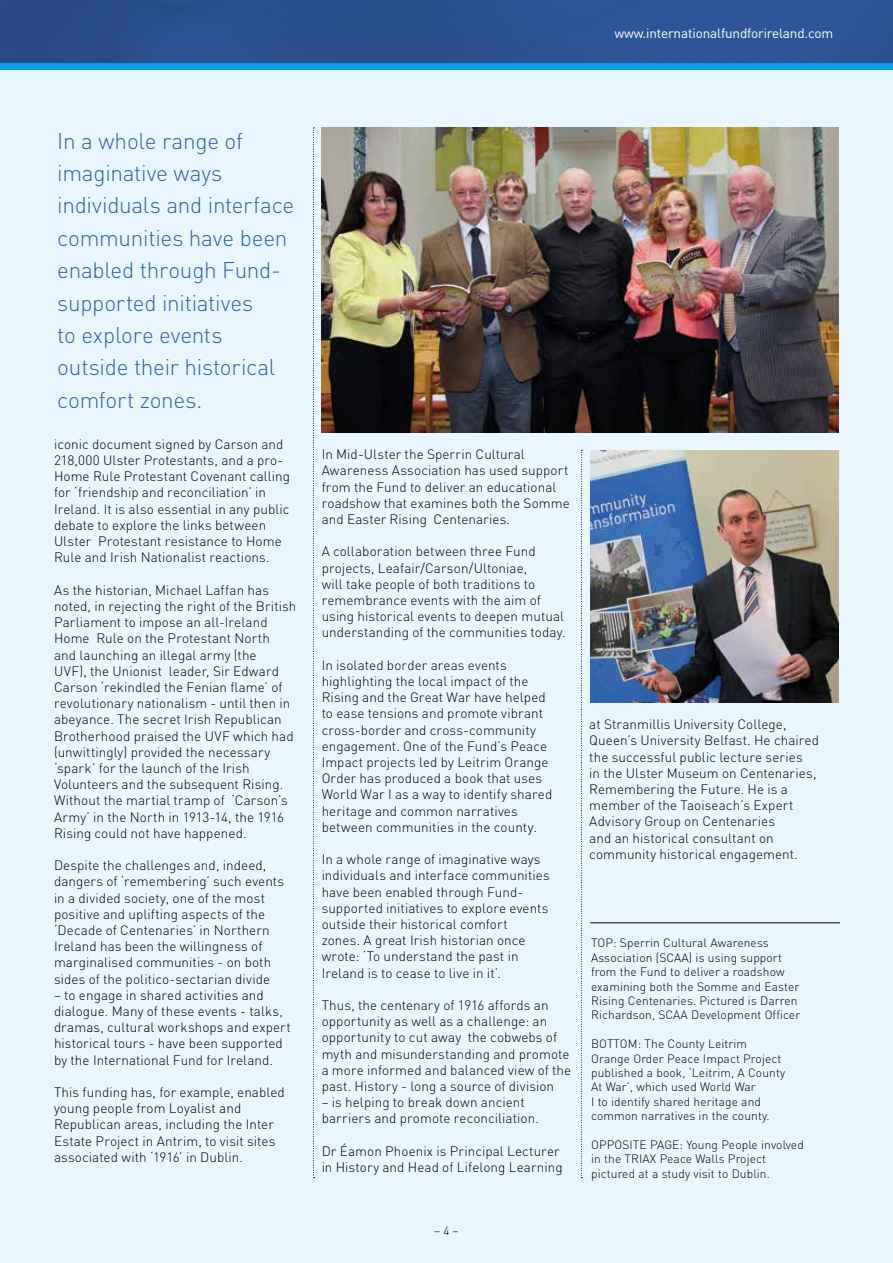
<style>
.page{position:relative;width:893px;height:1263px;background:#eaf6fe}
.page>*{position:absolute;margin:0;border:0;box-sizing:border-box;transform-origin:0 0}
.t1{font:300 22.5px/32.4px "DIN";letter-spacing:-.01em;color:#3061ab}
.t2{font:300 13.5px/16.2px "DIN";letter-spacing:.005em;color:#000}
.t3{font:13.5px "DIN";letter-spacing:-.01em;color:#fff}
.t4{font:300 12px/14.4px "DIN";letter-spacing:.01em;color:#000}
</style>
<div class="page">
<img style="left:0;top:0;width:893px;height:64px">
<div style="left:0;top:64px;width:893px;height:6px;background:#009fe3"></div>
<svg style="left:313px;top:128px;width:2px;height:1050px"></svg>
<svg style="left:581px;top:450px;width:1px;height:728px"></svg>
<img style="left:322px;top:128px;width:517px;height:304px">
<img style="left:590px;top:450px;width:249px;height:252px">
<hr style="left:590px;top:922px;width:250px;height:1px;background:#000">
<p class="t3" style="left:614px;top:25px;width:220px">www.internationalfundforireland.com</p>
<h1 class="t1" style="left:57px;top:124px;width:238px">In a whole range of imaginative ways individuals and interface communities have been enabled through Fund&shy;supported initiatives<br>to explore events outside their historical comfort zones.</h1>
<p class="t2" style="left:54px;top:436px;width:238px">iconic document signed by Carson and 218,000 Ulster Protestants, and a pro-Home Rule Protestant Covenant calling for ‘friendship and reconciliation’ in Ireland. It is also essential in any public debate to explore the links between Ulster Protestant resistance to Home Rule and Irish Nationalist reactions.</p>
<p class="t2" style="left:54px;top:582px;width:244px">As the historian, Michael Laffan has noted, in rejecting the right of the British Parliament to impose an all-Ireland Home Rule on the Protestant North<br>and launching an illegal army (the<br>UVF), the Unionist leader, Sir Edward Carson ‘rekindled the Fenian flame’ of revolutionary nationalism - until then in abeyance. The secret Irish Republican Brotherhood praised the UVF which had (unwittingly) provided the necessary ‘spark’ for the launch of the Irish Volunteers and the subsequent Rising.<br>Without the martial tramp of ‘Carson’s Army’ in the North in 1913-14, the 1916<br>Rising could not have happened.</p>
<p class="t2" style="left:54px;top:857px;width:232px">Despite the challenges and, indeed, dangers of ‘remembering’ such events in a divided society, one of the most positive and uplifting aspects of the ‘Decade of Centenaries’ in Northern Ireland has been the willingness of marginalised communities - on both sides of the politico-sectarian divide</p>
<p class="t2" style="left:54px;top:987px;width:238px">– to engage in shared activities and dialogue. Many of these events - talks, dramas, cultural workshops and expert historical tours - have been supported by the International Fund for Ireland.</p>
<p class="t2" style="left:54px;top:1084px;width:232px">This funding has, for example, enabled young people from Loyalist and Republican areas, including the Inter Estate Project in Antrim, to visit sites associated with ‘1916’ in Dublin.</p>
<p class="t2" style="left:322px;top:446px;width:250px">In Mid-Ulster the Sperrin Cultural Awareness Association has used support from the Fund to deliver an educational roadshow that examines both the Somme and Easter Rising Centenaries.</p>
<p class="t2" style="left:322px;top:543px;width:246px">A collaboration between three Fund projects, Leafair/Carson/Ultoniae,<br>will take people of both traditions to remembrance events with the aim of using historical events to deepen mutual understanding of the communities today.</p>
<p class="t2" style="left:322px;top:657px;width:232px">In isolated border areas events highlighting the local impact of the Rising and the Great War have helped to ease tensions and promote vibrant cross-border and cross-community engagement. One of the Fund’s Peace Impact projects led by Leitrim Orange Order has produced a book that uses World War I as a way to identify shared heritage and common narratives between communities in the county.</p>
<p class="t2" style="left:322px;top:851px;width:230px">In a whole range of imaginative ways individuals and interface communities have been enabled through Fund&shy;supported initiatives to explore events outside their historical comfort zones. A great Irish historian once wrote: ‘To understand the past in Ireland is to cease to live in it’.</p>
<p class="t2" style="left:322px;top:997px;width:251px">Thus, the centenary of 1916 affords an opportunity as well as a challenge: an opportunity to cut away the cobwebs of myth and misunderstanding and promote a more informed and balanced view of the past. History - long a source of division</p>
<p class="t2" style="left:322px;top:1094px;width:219px">– is helping to break down ancient barriers and promote reconciliation.</p>
<p class="t2" style="left:322px;top:1143px;width:243px">Dr Éamon Phoenix is Principal Lecturer in History and Head of Lifelong Learning</p>
<p class="t4" style="left:434px;top:1223px;width:26px">– 4 –</p>
<p class="t2" style="left:589px;top:716px;width:231px">at Stranmillis University College, Queen’s University Belfast. He chaired the successful public lecture series<br>in the Ulster Museum on Centenaries, Remembering the Future. He is a member of the Taoiseach’s Expert Advisory Group on Centenaries<br>and an historical consultant on community historical engagement.</p>
<p class="t4" style="left:591px;top:936px;width:211px">TOP: Sperrin Cultural Awareness Association (SCAA) is using support from the Fund to deliver a roadshow examining both the Somme and Easter Rising Centenaries. Pictured is Darren Richardson, SCAA Development Officer</p>
<p class="t4" style="left:591px;top:1036px;width:196px">BOTTOM: The County Leitrim<br>Orange Order Peace Impact Project published a book, ‘Leitrim, A County<br>At War’, which used World War<br>I to identify shared heritage and common narratives in the county.</p>
<p class="t4" style="left:591px;top:1137px;width:214px">OPPOSITE PAGE: Young People involved in the TRIAX Peace Walls Project pictured at a study visit to Dublin.</p>
</div>
